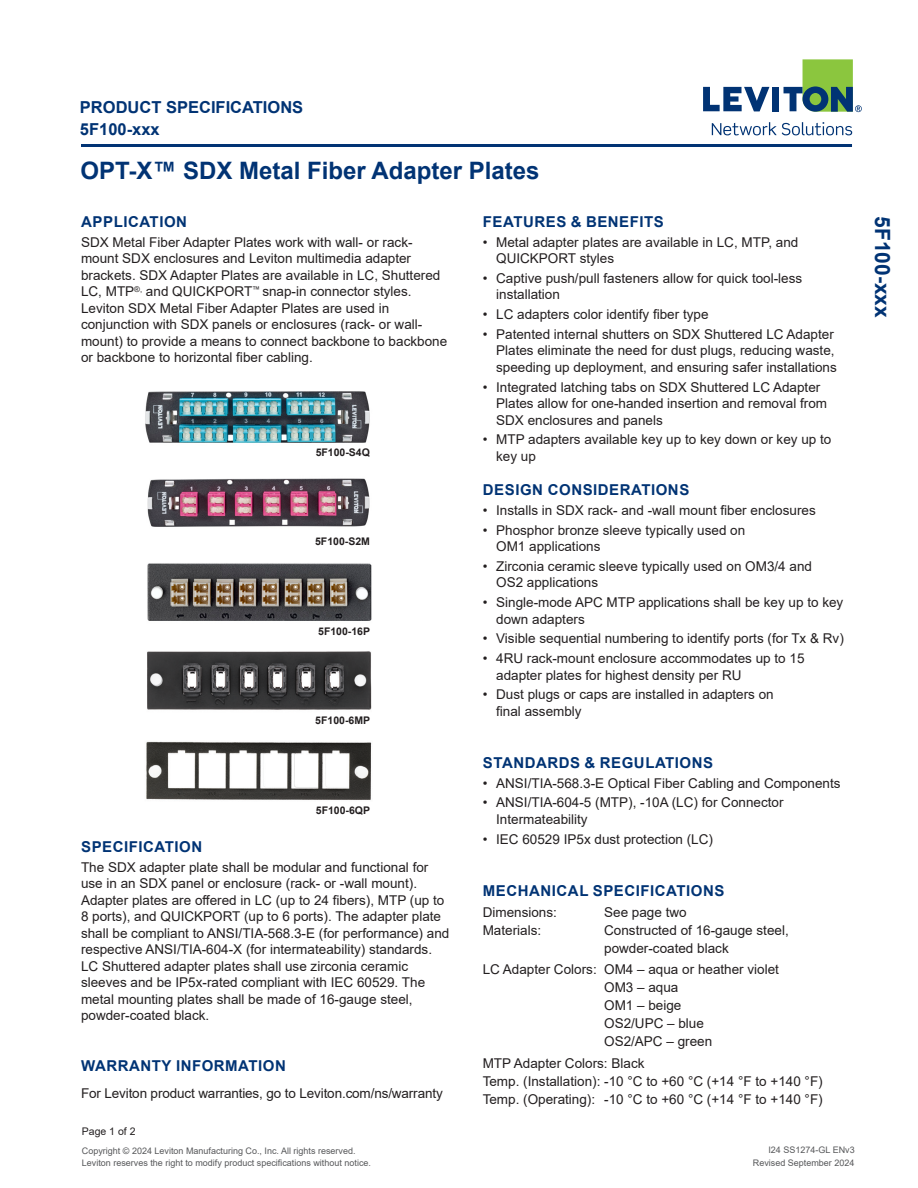
<style>
.page{position:relative;width:918px;height:1188px;background:#fff}
.page>*{position:absolute;margin:0;border:0;box-sizing:border-box;transform-origin:0 0}
.Product_Name_Header{font:700 24px "Arial";color:#013374}
.t1{font:700 21px "Arial";color:#013374}
.t2{font:700 16.5px/22.5px "Arial";color:#013374}
.Subheads{font:700 15px "Arial";letter-spacing:.035em;color:#013374}
.Body{font:700 15px "Arial";letter-spacing:.035em;color:#013374}
.Body-2{font:13.5px/16.5px "Arial";color:#231f20}
.Mechanical_Specs{font:13.5px/18px "Arial";color:#231f20}
.t3{font:700 10.5px "Arial";color:#231f20}
.t4{font:10.5px "Arial";color:#231f20}
.t5{font:9px/12px "Arial";color:#57585a}
</style>
<div class="page">
<svg style="left:712px;top:122px;width:140px;height:13px"></svg>
<svg style="left:703px;top:87px;width:66px;height:24px"></svg>
<div style="left:772px;top:87px;width:7px;height:24px;background:#013374"></div>
<svg style="left:784px;top:59px;width:78px;height:53px"></svg>
<hr style="left:81px;top:144px;width:771px;height:3px;background:#013374">
<img style="left:146px;top:741px;width:226px;height:59px">
<img style="left:147px;top:651px;width:225px;height:59px">
<img style="left:147px;top:563px;width:225px;height:58px">
<img style="left:147px;top:478px;width:223px;height:49px">
<img style="left:145px;top:391px;width:225px;height:52px">
<p class="t2" style="left:80px;top:96px;width:225px">PRODUCT SPECIFICATIONS<br>5F100-xxx</p>
<p class="Product_Name_Header" style="left:80px;top:154px;width:461px">OPT-X™ SDX Metal Fiber Adapter Plates</p>
<p class="Subheads" style="left:483px;top:211px;width:182px">FEATURES &amp; BENEFITS</p>
<p class="Body-2" style="left:496px;top:234px;width:304px;text-indent:-14px">• Metal adapter plates are available in LC, MTP, and<br>QUICKPORT styles</p>
<p class="Body-2" style="left:496px;top:270px;width:308px;text-indent:-14px">• Captive push/pull fasteners allow for quick tool-less installation</p>
<p class="Body-2" style="left:483px;top:306px;width:227px">• LC adapters color identify fiber type</p>
<p class="Body-2" style="left:496px;top:326px;width:342px;text-indent:-14px">• Patented internal shutters on SDX Shuttered LC Adapter<br>Plates eliminate the need for dust plugs, reducing waste, speeding up deployment, and ensuring safer installations</p>
<p class="Body-2" style="left:496px;top:379px;width:332px;text-indent:-14px">• Integrated latching tabs on SDX Shuttered LC Adapter<br>Plates allow for one-handed insertion and removal from<br>SDX enclosures and panels</p>
<p class="Body-2" style="left:496px;top:431px;width:337px;text-indent:-14px">• MTP adapters available key up to key down or key up to key up</p>
<p class="Subheads" style="left:483px;top:479px;width:208px">DESIGN CONSIDERATIONS</p>
<p class="Body-2" style="left:483px;top:502px;width:335px">• Installs in SDX rack- and -wall mount fiber enclosures</p>
<p class="Body-2" style="left:496px;top:521px;width:251px;text-indent:-14px">• Phosphor bronze sleeve typically used on<br>OM1 applications</p>
<p class="Body-2" style="left:496px;top:558px;width:317px;text-indent:-14px">• Zirconia ceramic sleeve typically used on OM3/4 and<br>OS2 applications</p>
<p class="Body-2" style="left:496px;top:594px;width:349px;text-indent:-14px">• Single-mode APC MTP applications shall be key up to key down adapters</p>
<p class="Body-2" style="left:483px;top:630px;width:363px">• Visible sequential numbering to identify ports (for Tx &amp; Rv)</p>
<p class="Body-2" style="left:496px;top:650px;width:310px;text-indent:-14px">• 4RU rack-mount enclosure accommodates up to 15 adapter plates for highest density per RU</p>
<p class="Body-2" style="left:496px;top:686px;width:279px;text-indent:-14px">• Dust plugs or caps are installed in adapters on final assembly</p>
<p class="Subheads" style="left:483px;top:752px;width:232px">STANDARDS &amp; REGULATIONS</p>
<p class="Body-2" style="left:483px;top:775px;width:359px">• ANSI/TIA-568.3-E Optical Fiber Cabling and Components</p>
<p class="Body-2" style="left:496px;top:794px;width:289px;text-indent:-14px">• ANSI/TIA-604-5 (MTP), -10A (LC) for Connector<br>Intermateability</p>
<p class="Body-2" style="left:483px;top:831px;width:232px">• IEC 60529 IP5x dust protection (LC)</p>
<p class="Subheads" style="left:483px;top:880px;width:243px">MECHANICAL SPECIFICATIONS</p>
<p class="Mechanical_Specs" style="left:483px;top:903px;width:76px">Dimensions:</p>
<p class="Mechanical_Specs" style="left:604px;top:903px;width:84px">See page two</p>
<p class="Mechanical_Specs" style="left:483px;top:921px;width:60px">Materials:</p>
<p class="Mechanical_Specs" style="left:604px;top:921px;width:186px">Constructed of 16-gauge steel, powder-coated black</p>
<p class="Mechanical_Specs" style="left:604px;top:961px;width:176px;text-indent:-122px">LC Adapter Colors: OM4 – aqua or heather violet<br>OM3 – aqua<br>OM1 – beige<br>OS2/UPC – blue<br>OS2/APC – green</p>
<p class="Mechanical_Specs" style="left:483px;top:1054px;width:342px">MTP Adapter Colors: Black<br>Temp. (Installation): -10 °C to +60 °C (+14 °F to +140 °F)<br>Temp. (Operating): -10 °C to +60 °C (+14 °F to +140 °F)</p>
<p class="Subheads" style="left:81px;top:211px;width:107px">APPLICATION</p>
<p class="Body-2" style="left:81px;top:234px;width:368px">SDX Metal Fiber Adapter Plates work with wall- or rack&shy;mount SDX enclosures and Leviton multimedia adapter brackets. SDX Adapter Plates are available in LC, Shuttered LC, MTP<sup>®,</sup> and QUICKPORT<sup>™</sup> snap-in connector styles.<br>Leviton SDX Metal Fiber Adapter Plates are used in conjunction with SDX panels or enclosures (rack- or wall&shy;mount) to provide a means to connect backbone to backbone or backbone to horizontal fiber cabling.</p>
<p class="t3" style="left:316px;top:445px;width:56px">5F100-S4Q</p>
<p class="t3" style="left:315px;top:534px;width:56px">5F100-S2M</p>
<p class="t3" style="left:318px;top:624px;width:53px">5F100-16P</p>
<p class="t3" style="left:315px;top:713px;width:56px">5F100-6MP</p>
<p class="t3" style="left:316px;top:802px;width:56px">5F100-6QP</p>
<p class="Subheads" style="left:81px;top:836px;width:123px">SPECIFICATION</p>
<p class="Body-2" style="left:81px;top:858px;width:370px">The SDX adapter plate shall be modular and functional for use in an SDX panel or enclosure (rack- or -wall mount).<br>Adapter plates are offered in LC (up to 24 fibers), MTP (up to 8 ports), and QUICKPORT (up to 6 ports). The adapter plate shall be compliant to ANSI/TIA-568.3-E (for performance) and respective ANSI/TIA-604-X (for intermateability) standards.<br>LC Shuttered adapter plates shall use zirconia ceramic sleeves and be IP5x-rated compliant with IEC 60529. The metal mounting plates shall be made of 16-gauge steel, powder-coated black.</p>
<p class="Body" style="left:81px;top:1055px;width:206px">WARRANTY INFORMATION</p>
<p class="Body-2" style="left:81px;top:1085px;width:363px">For Leviton product warranties, go to Leviton.com/ns/warranty</p>
<p class="t4" style="left:82px;top:1124px;width:55px">Page 1 of 2</p>
<p class="t5" style="left:768px;top:1144px;width:88px">I24 SS1274-GL ENv3</p>
<p class="t5" style="left:82px;top:1145px;width:291px">Copyright © 2024 Leviton Manufacturing Co., Inc. All rights reserved.<br>Leviton reserves the right to modify product specifications without notice.</p>
<p class="t5" style="left:753px;top:1157px;width:103px">Revised September 2024</p>
<h2 class="t1" style="left:898px;top:216px;width:103px;rotate:90deg">5F100-xxx</h2>
</div>
